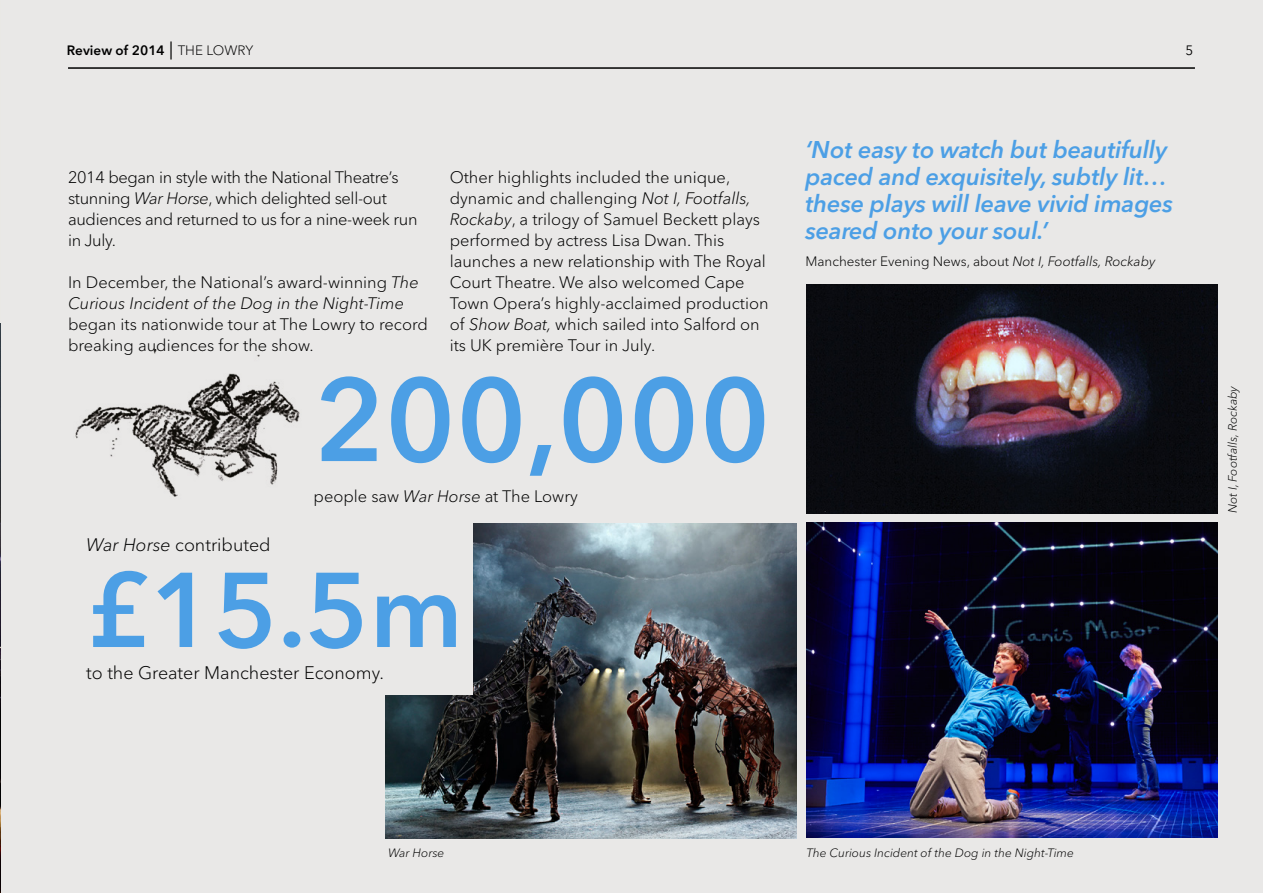
<style>
.page{position:relative;width:1263px;height:893px;background:#e9e8e7}
.page>*{position:absolute;margin:0;border:0;box-sizing:border-box;transform-origin:0 0}
.t1{font:600 116.55px "Avenir Next LT Pro";color:#4c9fe5}
.t2{font:600 105px "Avenir Next LT Pro";color:#4c9fe5}
.t3{font:italic 600 24px/27px "Avenir Next LT Pro";letter-spacing:-.01em;color:#4c9fe5}
.t4{font:300 18px "Avenir Next LT Pro";color:#000}
.t5{font:300 16.5px/21px "Avenir Next LT Pro";color:#000}
.t6{font:300 16.5px/21px "Avenir Next LT Pro";letter-spacing:-.02em;color:#000}
.t7{font:italic 300 16.5px/21px "Avenir Next LT Pro";color:#000}
.t8{font:300 13.5px "Avenir Next LT Pro";color:#000}
.t9{font:600 13.5px "Avenir Next LT Pro";color:#000}
.t10{font:13.5px "Avenir Next LT Pro";color:#000}
.t11{font:italic 300 12px "Avenir Next LT Pro";color:#000}
.s1{font-family:"Minion Pro";font-weight:400;font-size:18px}
.s2{font-weight:300}
.s3{font-style:italic}
.s4{font-style:normal}
</style>
<div class="page">
<img style="left:386px;top:523px;width:410px;height:315px">
<img style="left:807px;top:523px;width:410px;height:315px">
<img style="left:807px;top:284px;width:410px;height:229px">
<img style="left:0;top:323px;width:1px;height:570px">
<div style="left:69px;top:515px;width:404px;height:180px;background:#e9e8e7"></div>
<img style="left:75px;top:350px;width:225px;height:147px">
<hr style="left:68px;top:67px;width:1127px;height:2px;background:#000">
<p class="t9" style="left:67px;top:42px;width:188px">Review of 2014 <span class="s1">|</span> <span class="s2">THE LOWRY</span></p>
<p class="t10" style="left:1185px;top:42px;width:9px">5</p>
<p class="t6" style="left:68px;top:166px;width:351px">2014 began in style with the National Theatre’s stunning <span class="s3">War Horse</span>, which delighted sell-out audiences and returned to us for a nine-week run in July.</p>
<p class="t7" style="left:68px;top:271px;width:352px"><span class="s4">In December, the National’s award-winning</span> The<br>Curious Incident of the Dog in the Night-Time</p>
<p class="t5" style="left:68px;top:313px;width:361px">began its nationwide tour at The Lowry to record breaking audiences for the show.</p>
<p class="t5" style="left:450px;top:166px;width:320px">Other highlights included the unique, dynamic and challenging <span class="s3">Not I, Footfalls, Rockaby</span>, a trilogy of Samuel Beckett plays performed by actress Lisa Dwan. This launches a new relationship with The Royal Court Theatre. We also welcomed Cape Town Opera’s highly-acclaimed production of <span class="s3">Show Boat,</span> which sailed into Salford on its UK première Tour in July.</p>
<h1 class="t1" style="left:314px;top:349px;width:458px">200,000</h1>
<p class="t5" style="left:314px;top:485px;width:266px">people saw <span class="s3">War Horse</span> at The Lowry</p>
<p class="t4" style="left:86px;top:534px;width:186px"><span class="s3">War Horse</span> contributed</p>
<h2 class="t2" style="left:86px;top:546px;width:378px">£15.5m</h2>
<p class="t4" style="left:86px;top:661px;width:299px">to the Greater Manchester Economy.</p>
<h3 class="t3" style="left:805px;top:136px;width:369px">‘Not easy to watch but beautifully paced and exquisitely, subtly lit… these plays will leave vivid images seared onto your soul.’</h3>
<p class="t8" style="left:805px;top:253px;width:351px">Manchester Evening News, about <span class="s3">Not I, Footfalls, Rockaby</span></p>
<p class="t11" style="left:1225px;top:513px;width:130px;rotate:-90deg">Not I, Footfalls, Rockaby</p>
<p class="t11" style="left:388px;top:846px;width:58px">War Horse</p>
<p class="t11" style="left:807px;top:846px;width:269px">The Curious Incident of the Dog in the Night-Time</p>
</div>
